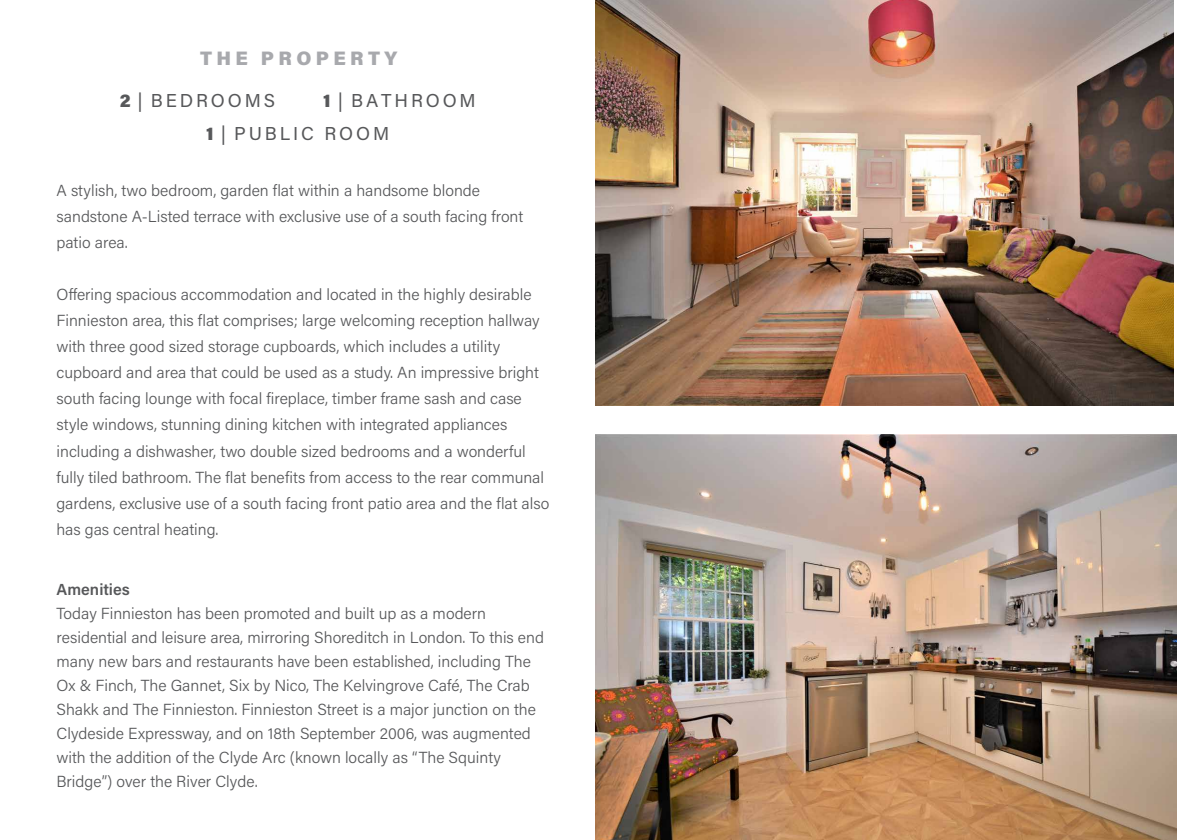
<style>
.page{position:relative;width:1191px;height:840px;background:#fff}
.page>*{position:absolute;margin:0;border:0;box-sizing:border-box;transform-origin:0 0}
.t1{font:900 19.4px "Acumin Pro";color:#a8a9ad}
.t2{font:18.6px/32.6px "Acumin Pro";color:#57585a}
.t3{font:300 16px/26px "Acumin Pro";color:#57585a}
.t4{font:600 16px "Acumin Pro";color:#57585a}
.s1{font-weight:900}
</style>
<div class="page">
<img style="left:595px;top:434px;width:581px;height:405px">
<img style="left:595px;top:0;width:579px;height:405px">
<p class="t1" style="left:200px;top:44px;width:198px">T H E P R O P E R T Y</p>
<p class="t2" style="left:120px;top:83px;width:157px"><span class="s1">2</span> | B E D R O O M S</p>
<p class="t2" style="left:206px;top:83px;width:271px;text-indent:117px"><span class="s1">1</span> | B A T H R O O M<br><span class="s1">1</span> | P U B L I C R O O M</p>
<p class="t3" style="left:57px;top:177px;width:468px">A stylish, two bedroom, garden flat within a handsome blonde sandstone A-Listed terrace with exclusive use of a south facing front patio area.</p>
<p class="t3" style="left:57px;top:281px;width:494px">Offering spacious accommodation and located in the highly desirable Finnieston area, this flat comprises; large welcoming reception hallway with three good sized storage cupboards, which includes a utility cupboard and area that could be used as a study. An impressive bright south facing lounge with focal fireplace, timber frame sash and case style windows, stunning dining kitchen with integrated appliances including a dishwasher, two double sized bedrooms and a wonderful fully tiled bathroom. The flat benefits from access to the rear communal gardens, exclusive use of a south facing front patio area and the flat also has gas central heating.</p>
<p class="t4" style="left:57px;top:577px;width:75px">Amenities</p>
<p class="t3" style="left:57px;top:600px;width:489px;line-height:24px">Today Finnieston has been promoted and built up as a modern residential and leisure area, mirroring Shoreditch in London. To this end many new bars and restaurants have been established, including The Ox &amp; Finch, The Gannet, Six by Nico, The Kelvingrove Café, The Crab Shakk and The Finnieston. Finnieston Street is a major junction on the Clydeside Expressway, and on 18th September 2006, was augmented with the addition of the Clyde Arc (known locally as “The Squinty Bridge”) over the River Clyde.</p>
</div>
